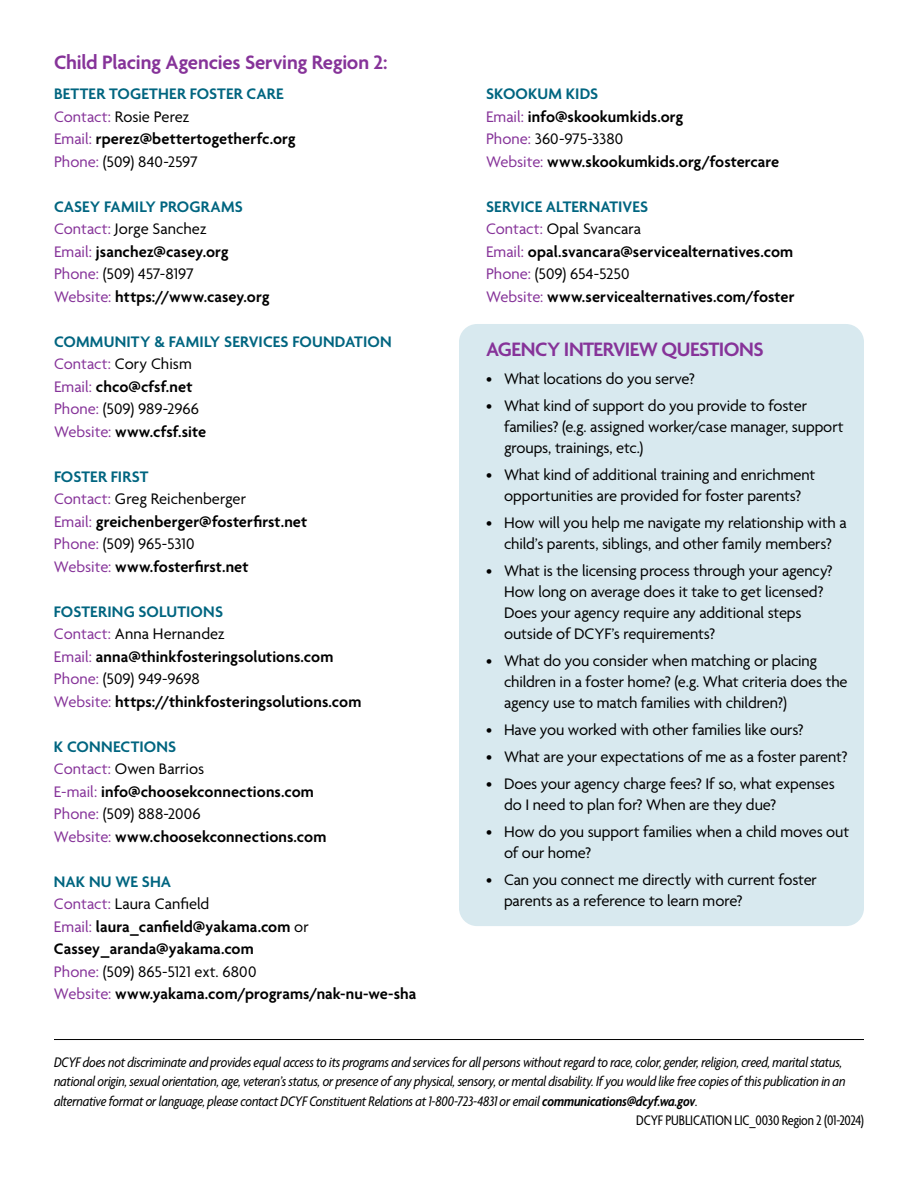
<style>
.page{position:relative;width:918px;height:1188px;background:#fff}
.page>*{position:absolute;margin:0;border:0;box-sizing:border-box;transform-origin:0 0}
.t1{font:600 21px "Agenda";letter-spacing:-.015em;color:#863399}
.t2{font:600 16.5px/22.5px "Agenda";letter-spacing:.005em;color:#000}
.t3{font:16.5px/21px "Agenda";letter-spacing:-.01em;color:#000}
.t4{font:600 16.5px/22.5px "Agenda";letter-spacing:.005em;color:#006580}
.t5{font:italic condensed 15px "Agenda";letter-spacing:-.015em;color:#000}
.t6{font:condensed 15px "Agenda";letter-spacing:-.01em;color:#000}
.s1{color:#006580}
.s2{font-weight:400;color:#863399}
.s3{font-weight:400}
.s4{font-weight:400;color:#000}
.s5{color:#000}
.s6{font-weight:600}
</style>
<div class="page">
<div style="left:459px;top:324px;width:405px;height:602px;background:#d8e9ef;border-radius:18px"></div>
<hr style="left:54px;top:1039px;width:810px;height:1px;background:#000">
<p class="t1" style="left:54px;top:51px;width:335px">Child Placing Agencies Serving Region 2:</p>
<p class="t2" style="left:54px;top:84px;width:243px"><span class="s1">BETTER TOGETHER FOSTER CARE<br></span><span class="s2">Contact:</span> <span class="s3">Rosie Perez<br></span><span class="s2">Email:</span> rperez@bettertogetherfc.org<br><span class="s2">Phone:</span> <span class="s3">(509) 840-2597</span></p>
<p class="t2" style="left:54px;top:196px;width:217px"><span class="s1">CASEY FAMILY PROGRAMS<br></span><span class="s2">Contact:</span> <span class="s3">Jorge Sanchez<br></span><span class="s2">Email:</span> jsanchez@casey.org<br><span class="s2">Phone:</span> <span class="s3">(509) 457-8197<br></span><span class="s2">Website:</span> https://www.casey.org</p>
<p class="t4" style="left:54px;top:331px;width:339px">COMMUNITY &amp; FAMILY SERVICES FOUNDATION<br><span class="s2">Contact:</span> <span class="s4">Cory Chism<br></span><span class="s2">Email:</span> <span class="s5">chco@cfsf.net<br></span><span class="s2">Phone:</span> <span class="s4">(509) 989-2966<br></span><span class="s2">Website:</span> <span class="s5">www.cfsf.site</span></p>
<p class="t2" style="left:54px;top:466px;width:255px"><span class="s1">FOSTER FIRST<br></span><span class="s2">Contact:</span> <span class="s3">Greg Reichenberger<br></span><span class="s2">Email:</span> greichenberger@fosterfirst.net<br><span class="s2">Phone:</span> <span class="s3">(509) 965-5310<br></span><span class="s2">Website:</span> www.fosterfirst.net</p>
<p class="t2" style="left:54px;top:601px;width:309px"><span class="s1">FOSTERING SOLUTIONS<br></span><span class="s2">Contact:</span> <span class="s3">Anna Hernandez<br></span><span class="s2">Email:</span> anna@thinkfosteringsolutions.com<br><span class="s2">Phone:</span> <span class="s3">(509) 949-9698<br></span><span class="s2">Website:</span> https://thinkfosteringsolutions.com</p>
<p class="t2" style="left:54px;top:736px;width:274px"><span class="s1">K CONNECTIONS<br></span><span class="s2">Contact:</span> <span class="s3">Owen Barrios<br></span><span class="s2">E-mail:</span> info@choosekconnections.com<br><span class="s2">Phone:</span> <span class="s3">(509) 888-2006<br></span><span class="s2">Website:</span> www.choosekconnections.com</p>
<p class="t2" style="left:54px;top:871px;width:364px"><span class="s1">NAK NU WE SHA<br></span><span class="s2">Contact:</span> <span class="s3">Laura Canfield<br></span><span class="s2">Email:</span> laura_canfield@yakama.com <span class="s3">or<br></span>Cassey_aranda@yakama.com<br><span class="s2">Phone:</span> <span class="s3">(509) 865-5121 ext. 6800<br></span><span class="s2">Website:</span> www.yakama.com/programs/nak-nu-we-sha</p>
<p class="t2" style="left:486px;top:84px;width:295px"><span class="s1">SKOOKUM KIDS<br></span><span class="s2">Email:</span> info@skookumkids.org<br><span class="s2">Phone:</span> <span class="s3">360-975-3380<br></span><span class="s2">Website:</span> www.skookumkids.org/fostercare</p>
<p class="t2" style="left:486px;top:196px;width:310px"><span class="s1">SERVICE ALTERNATIVES<br></span><span class="s2">Contact:</span> <span class="s3">Opal Svancara<br></span><span class="s2">Email:</span> opal.svancara@servicealternatives.com <span class="s2">Phone:</span> <span class="s3">(509) 654-5250<br></span><span class="s2">Website:</span> www.servicealternatives.com/foster</p>
<p class="t1" style="left:486px;top:337px;width:279px">AGENCY INTERVIEW QUESTIONS</p>
<p class="t3" style="left:486px;top:369px;width:211px">• What locations do you serve?</p>
<p class="t3" style="left:504px;top:396px;width:341px;text-indent:-18px">• What kind of support do you provide to foster families? (e.g. assigned worker/case manager, support groups, trainings, etc.)</p>
<p class="t3" style="left:486px;top:465px;width:331px;text-align:center">• What kind of additional training and enrichment opportunities are provided for foster parents?</p>
<p class="t3" style="left:486px;top:513px;width:362px;text-align:center">• How will you help me navigate my relationship with a child’s parents, siblings, and other family members?</p>
<p class="t3" style="left:504px;top:561px;width:330px;text-indent:-18px">• What is the licensing process through your agency?<br>How long on average does it take to get licensed?<br>Does your agency require any additional steps outside of DCYF’s requirements?</p>
<p class="t3" style="left:504px;top:651px;width:345px;text-indent:-18px">• What do you consider when matching or placing children in a foster home? (e.g. What criteria does the agency use to match families with children?)</p>
<p class="t3" style="left:486px;top:720px;width:319px">• Have you worked with other families like ours?</p>
<p class="t3" style="left:486px;top:747px;width:363px">• What are your expectations of me as a foster parent?</p>
<p class="t3" style="left:504px;top:774px;width:332px;text-indent:-18px">• Does your agency charge fees? If so, what expenses do I need to plan for? When are they due?</p>
<p class="t3" style="left:504px;top:822px;width:347px;text-indent:-18px">• How do you support families when a child moves out of our home?</p>
<p class="t3" style="left:504px;top:870px;width:314px;text-indent:-18px">• Can you connect me directly with current foster parents as a reference to learn more?</p>
<p class="t5" style="left:54px;top:1053px;width:790px">DCYF does not discriminate and provides equal access to its programs and services for all persons without regard to race, color, gender, religion, creed, marital status,</p>
<p class="t5" style="left:54px;top:1072px;width:793px">national origin, sexual orientation, age, veteran’s status, or presence of any physical, sensory, or mental disability. If you would like free copies of this publication in an</p>
<p class="t5" style="left:54px;top:1092px;width:645px">alternative format or language, please contact DCYF Constituent Relations at 1-800-723-4831 or email <span class="s6">communications@dcyf.wa.gov</span>.</p>
<p class="t6" style="left:636px;top:1113px;width:229px">DCYF PUBLICATION LIC_0030 Region 2 (01-2024)</p>
</div>
